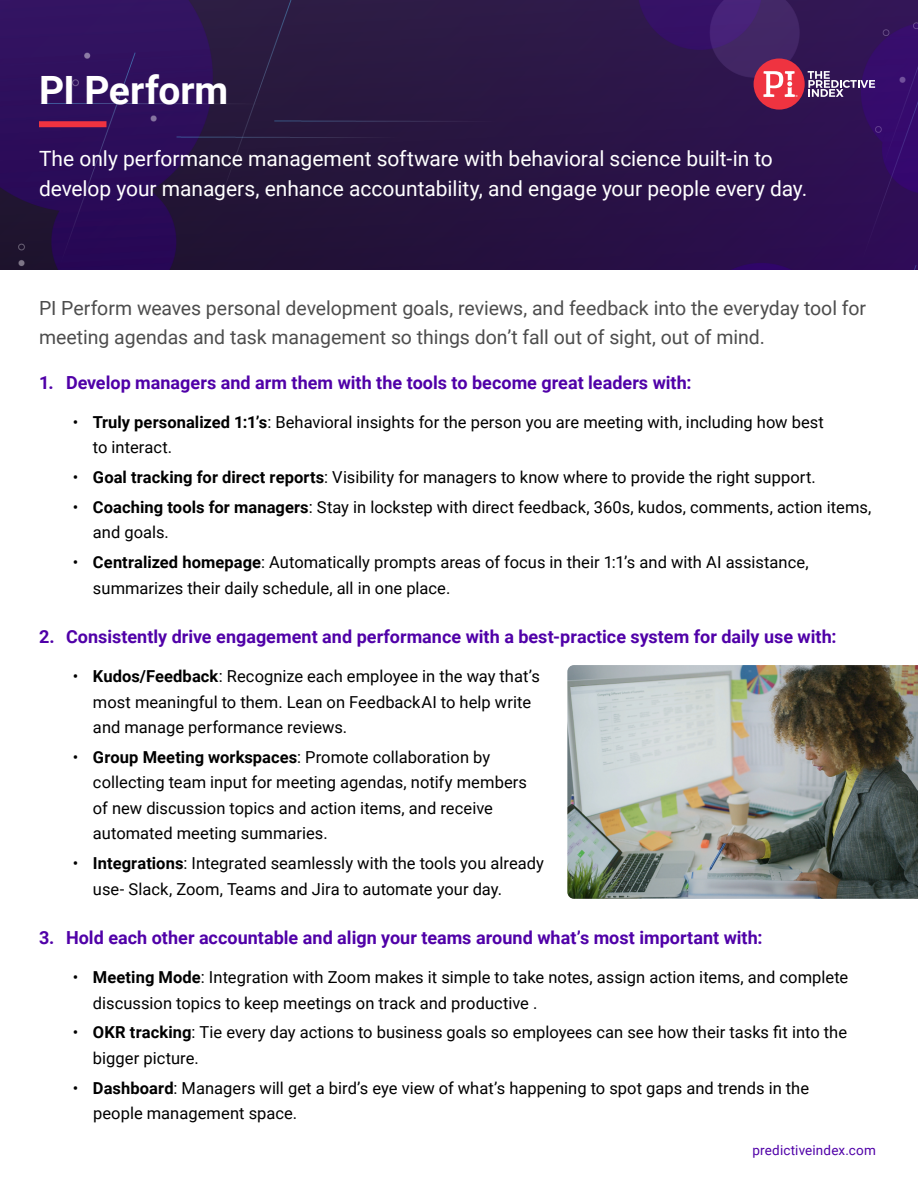
<style>
.page{position:relative;width:918px;height:1188px;background:#fff}
.page>*{position:absolute;margin:0;border:0;box-sizing:border-box;transform-origin:0 0}
.t1{font:700 39px "Roboto";letter-spacing:-.005em;color:#fff}
.t2{font:21px/30px "Roboto";color:#fff}
.t3{font:19.5px/28.5px "Roboto";letter-spacing:-.005em;color:#4d4d4d}
.t4{font:700 18px "Roboto";color:#5000a8}
.t5{font:16.5px/25.5px "Roboto";color:#000}
.t6{font:13.5px "Roboto";letter-spacing:.01em;color:#5000a8}
.s1{font-weight:700}
</style>
<div class="page">
<img style="left:0;top:0;width:918px;height:270px">
<div style="left:754px;top:59px;width:51px;height:51px;background:#ef3340;border-radius:50%"></div>
<svg style="left:808px;top:71px;width:67px;height:26px;background:#6b5587"></svg>
<svg style="left:763px;top:71px;width:35px;height:26px"></svg>
<div style="left:39px;top:121px;width:67px;height:6px;background:#ef3340"></div>
<img style="left:567px;top:665px;width:351px;height:234px">
<h1 class="t1" style="left:39px;top:63px;width:191px">PI Perform</h1>
<p class="t2" style="left:39px;top:143px;width:770px">The only performance management software with behavioral science built-in to develop your managers, enhance accountability, and engage your people every day.</p>
<p class="t3" style="left:39px;top:293px;width:829px">PI Perform weaves personal development goals, reviews, and feedback into the everyday tool for meeting agendas and task management so things don’t fall out of sight, out of mind.</p>
<p class="t4" style="left:39px;top:370px;width:654px">1. Develop managers and arm them with the tools to become great leaders with:</p>
<p class="t5" style="left:93px;top:409px;width:732px;text-indent:-20px">• <span class="s1">Truly personalized 1:1’s</span>: Behavioral insights for the person you are meeting with, including how best to interact.</p>
<p class="t5" style="left:73px;top:464px;width:745px">• <span class="s1">Goal tracking for direct reports</span>: Visibility for managers to know where to provide the right support.</p>
<p class="t5" style="left:93px;top:494px;width:780px;text-indent:-20px">• <span class="s1">Coaching tools for managers</span>: Stay in lockstep with direct feedback, 360s, kudos, comments, action items, and goals.</p>
<p class="t5" style="left:93px;top:549px;width:717px;text-indent:-20px">• <span class="s1">Centralized homepage</span>: Automatically prompts areas of focus in their 1:1’s and with AI assistance, summarizes their daily schedule, all in one place.</p>
<p class="t4" style="left:39px;top:624px;width:799px">2. Consistently drive engagement and performance with a best-practice system for daily use with:</p>
<p class="t5" style="left:93px;top:663px;width:449px;text-indent:-20px">• <span class="s1">Kudos/Feedback</span>: Recognize each employee in the way that’s most meaningful to them. Lean on FeedbackAI to help write and manage performance reviews.</p>
<p class="t5" style="left:93px;top:744px;width:436px;text-indent:-20px">• <span class="s1">Group Meeting workspaces</span>: Promote collaboration by collecting team input for meeting agendas, notify members of new discussion topics and action items, and receive automated meeting summaries.</p>
<p class="t5" style="left:93px;top:850px;width:452px;text-indent:-20px">• <span class="s1">Integrations</span>: Integrated seamlessly with the tools you already use- Slack, Zoom, Teams and Jira to automate your day.</p>
<p class="t4" style="left:39px;top:925px;width:725px">3. Hold each other accountable and align your teams around what’s most important with:</p>
<p class="t5" style="left:93px;top:964px;width:757px;text-indent:-20px">• <span class="s1">Meeting Mode</span>: Integration with Zoom makes it simple to take notes, assign action items, and complete discussion topics to keep meetings on track and productive .</p>
<p class="t5" style="left:93px;top:1019px;width:756px;text-indent:-20px">• <span class="s1">OKR tracking</span>: Tie every day actions to business goals so employees can see how their tasks fit into the bigger picture.</p>
<p class="t5" style="left:93px;top:1074px;width:718px;text-indent:-20px">• <span class="s1">Dashboard</span>: Managers will get a bird’s eye view of what’s happening to spot gaps and trends in the people management space.</p>
<p class="t6" style="left:752px;top:1141px;width:125px">predictiveindex.com</p>
</div>
